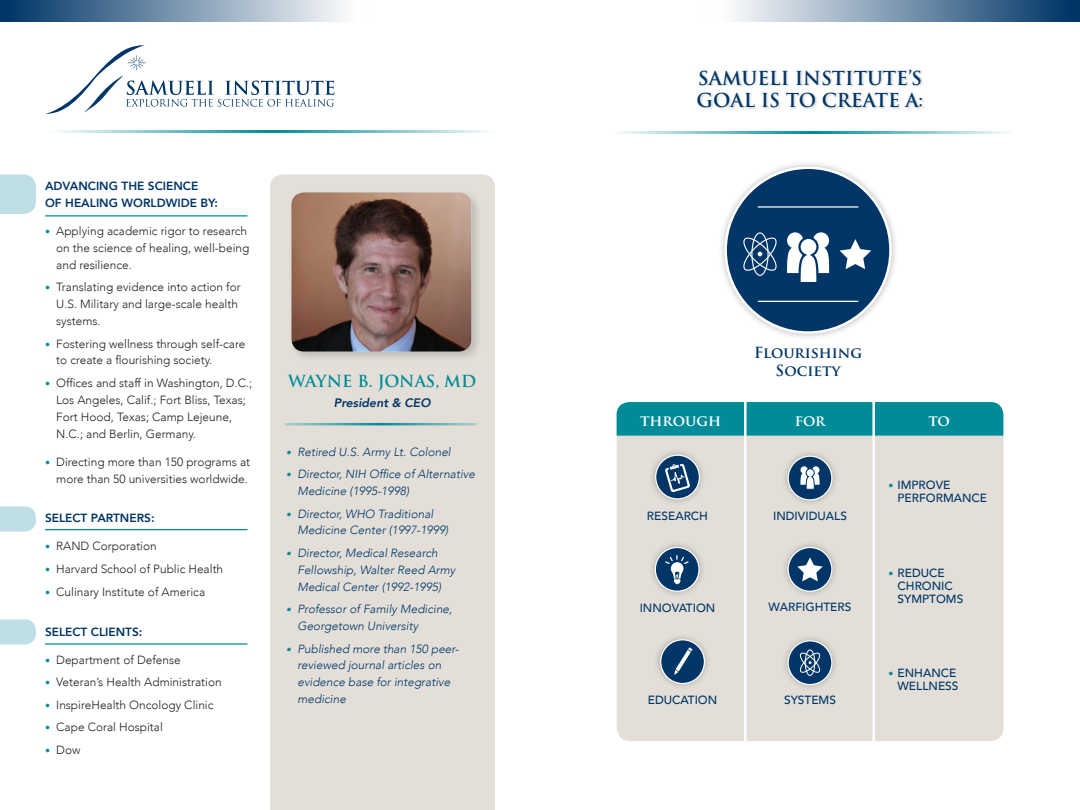
<style>
.page{position:relative;width:1080px;height:810px;background:#fff}
.page>*{position:absolute;margin:0;border:0;box-sizing:border-box;transform-origin:0 0}
.heading{font:700 18.75px/22.5px "Trajan Pro";color:#003667}
.heading-2{font:700 16.25px "Trajan Pro";letter-spacing:-.01em;color:#008b98}
.t1{font:700 15px "Trajan Pro";color:#003667}
.t2{font:700 15px "Trajan Pro";color:#fff}
.text{font:italic 800 12.25px "Avenir";color:#003667}
.t3{font:300 11.88px/16.9px "Avenir";color:#231f20}
.t4{font:italic 300 11.88px/16.9px "Avenir";color:#003667}
.bulleted_list{font:500 11.88px/13px "Avenir";color:#003667}
.bulleted_list-2{font:800 11.88px/16.9px "Avenir";color:#003667}
.s1{font-size:10px;color:#008b98}
</style>
<div class="page">
<svg style="left:0;top:619px;width:36px;height:26px"></svg>
<svg style="left:0;top:506px;width:36px;height:26px"></svg>
<svg style="left:0;top:174px;width:36px;height:40px"></svg>
<div style="left:270px;top:174px;width:225px;height:636px;background:#e3dfd8"></div>
<div style="left:617px;top:436px;width:387px;height:305px;background:#e3dfd8"></div>
<div style="left:617px;top:402px;width:386px;height:34px;background:#008b98"></div>
<div style="left:697px;top:68px;width:229px;height:43px;background:#231f20;opacity:.2"></div>
<div style="left:718px;top:160px;width:180px;height:181px;background:#231f20;opacity:.3"></div>
<div style="left:726px;top:168px;width:164px;height:165px;background:#003667;border-radius:50%"></div>
<div style="left:751px;top:232px;width:18px;height:44px;border:1px solid #fff;border-radius:50%"></div>
<svg style="left:743px;top:234px;width:34px;height:38px"></svg>
<svg style="left:787px;top:232px;width:42px;height:50px"></svg>
<hr style="left:758px;top:206px;width:100px;height:2px;background:#fff">
<hr style="left:758px;top:301px;width:100px;height:1px;background:#fff">
<svg style="left:840px;top:239px;width:31px;height:30px"></svg>
<div style="left:0;top:0;width:376px;height:22px;background:linear-gradient(to right,#003364,#fff)"></div>
<div style="left:654px;top:633px;width:58px;height:58px;background:#231f20;opacity:.3"></div>
<div style="left:661px;top:640px;width:43px;height:44px;background:#003667;border-radius:50%"></div>
<div style="left:660px;top:639px;width:45px;height:45px;border:1px solid #fff;border-radius:50%"></div>
<svg style="left:674px;top:647px;width:19px;height:28px"></svg>
<div style="left:648px;top:540px;width:58px;height:59px;background:#231f20;opacity:.3"></div>
<svg style="left:655px;top:547px;width:44px;height:44px"></svg>
<div style="left:655px;top:547px;width:45px;height:45px;border:1px solid #fff;border-radius:50%"></div>
<svg style="left:664px;top:548px;width:26px;height:36px"></svg>
<div style="left:649px;top:448px;width:58px;height:58px;background:#231f20;opacity:.3"></div>
<div style="left:656px;top:455px;width:43px;height:44px;background:#003667;border-radius:50%"></div>
<div style="left:655px;top:455px;width:45px;height:45px;border:1px solid #fff;border-radius:50%"></div>
<svg style="left:665px;top:464px;width:25px;height:28px"></svg>
<div style="left:781px;top:634px;width:58px;height:58px;background:#231f20;opacity:.3"></div>
<div style="left:788px;top:641px;width:44px;height:44px;background:#003667;border-radius:50%"></div>
<div style="left:788px;top:640px;width:45px;height:45px;border:1px solid #fff;border-radius:50%"></div>
<div style="left:805px;top:649px;width:10px;height:27px;border:1px solid #fff;border-radius:50%"></div>
<svg style="left:799px;top:650px;width:22px;height:24px"></svg>
<div style="left:781px;top:449px;width:58px;height:58px;background:#231f20;opacity:.3"></div>
<div style="left:788px;top:456px;width:44px;height:44px;background:#003667;border-radius:50%"></div>
<div style="left:788px;top:456px;width:45px;height:45px;border:1px solid #fff;border-radius:50%"></div>
<svg style="left:800px;top:466px;width:20px;height:24px"></svg>
<div style="left:781px;top:540px;width:58px;height:59px;background:#231f20;opacity:.3"></div>
<div style="left:788px;top:547px;width:44px;height:44px;background:#003667;border-radius:50%"></div>
<div style="left:788px;top:547px;width:45px;height:45px;border:1px solid #fff;border-radius:50%"></div>
<svg style="left:797px;top:557px;width:26px;height:24px"></svg>
<hr style="left:744px;top:397px;width:3px;height:344px;background:#fff">
<hr style="left:872px;top:397px;width:3px;height:344px;background:#fff">
<hr style="left:608px;top:131px;width:404px;height:3px;background:#008b98">
<div style="left:289px;top:190px;width:194px;height:172px;background:#231f20;opacity:.19"></div>
<img style="left:291px;top:192px;width:180px;height:160px">
<svg style="left:45px;top:45px;width:289px;height:69px"></svg>
<hr style="left:45px;top:130px;width:450px;height:3px;background:#008b98">
<hr style="left:285px;top:423px;width:192px;height:2px;background:#008b98">
<div style="left:700px;top:0;width:380px;height:22px;background:linear-gradient(to right,#fff,#003264)"></div>
<hr style="left:45px;top:215px;width:203px;height:1px;background:#008b98">
<hr style="left:45px;top:529px;width:203px;height:1px;background:#008b98">
<hr style="left:45px;top:643px;width:203px;height:2px;background:#008b98">
<p class="bulleted_list-2" style="left:45px;top:177px;width:175px">ADVANCING THE SCIENCE<br>OF HEALING WORLDWIDE BY:</p>
<p class="t3" style="left:56px;top:223px;width:195px;text-indent:-11px"><span class="s1">•</span> Applying academic rigor to research on the science of healing, well-being and resilience.</p>
<p class="t3" style="left:56px;top:279px;width:186px;text-indent:-11px"><span class="s1">•</span> Translating evidence into action for<br>U.S. Military and large-scale health systems.</p>
<p class="t3" style="left:56px;top:335px;width:191px;text-indent:-11px"><span class="s1">•</span> Fostering wellness through self-care to create a flourishing society.</p>
<p class="t3" style="left:56px;top:374px;width:198px;text-indent:-11px"><span class="s1">•</span> Offices and staff in Washington, D.C.; Los Angeles, Calif.; Fort Bliss, Texas; Fort Hood, Texas; Camp Lejeune, N.C.; and Berlin, Germany.</p>
<p class="t3" style="left:45px;top:453px;width:207px;text-align:right"><span class="s1">•</span> Directing more than 150 programs at more than 50 universities worldwide.</p>
<p class="bulleted_list-2" style="left:45px;top:509px;width:111px">SELECT PARTNERS:</p>
<p class="t3" style="left:45px;top:538px;width:113px"><span class="s1">•</span> RAND Corporation</p>
<p class="t3" style="left:45px;top:560px;width:180px"><span class="s1">•</span> Harvard School of Public Health</p>
<p class="t3" style="left:45px;top:584px;width:162px"><span class="s1">•</span> Culinary Institute of America</p>
<p class="bulleted_list-2" style="left:45px;top:622px;width:99px">SELECT CLIENTS:</p>
<p class="t3" style="left:45px;top:651px;width:137px"><span class="s1">•</span> Department of Defense</p>
<p class="t3" style="left:45px;top:674px;width:178px"><span class="s1">•</span> Veteran’s Health Administration</p>
<p class="t3" style="left:45px;top:696px;width:170px"><span class="s1">•</span> InspireHealth Oncology Clinic</p>
<p class="t3" style="left:45px;top:719px;width:119px"><span class="s1">•</span> Cape Coral Hospital</p>
<p class="t3" style="left:45px;top:741px;width:37px"><span class="s1">•</span> Dow</p>
<p class="heading-2" style="left:288px;top:371px;width:190px">WAYNE B. JONAS, MD</p>
<p class="text" style="left:334px;top:396px;width:98px">President &amp; CEO</p>
<p class="t4" style="left:286px;top:443px;width:166px"><span class="s1">•</span> Retired U.S. Army Lt. Colonel</p>
<p class="t4" style="left:297px;top:466px;width:179px;text-indent:-11px"><span class="s1">•</span> Director, NIH Office of Alternative<br>Medicine (1995-1998)</p>
<p class="t4" style="left:297px;top:505px;width:152px;text-indent:-11px"><span class="s1">•</span> Director, WHO Traditional<br>Medicine Center (1997-1999)</p>
<p class="t4" style="left:297px;top:544px;width:159px;text-indent:-11px"><span class="s1">•</span> Director, Medical Research<br>Fellowship, Walter Reed Army<br>Medical Center (1992-1995)</p>
<p class="t4" style="left:297px;top:601px;width:156px;text-indent:-11px"><span class="s1">•</span> Professor of Family Medicine,<br>Georgetown University</p>
<p class="t4" style="left:297px;top:640px;width:163px;text-indent:-11px"><span class="s1">•</span> Published more than 150 peer&shy;reviewed journal articles on evidence base for integrative medicine</p>
<p class="heading" style="left:697px;top:67px;width:228px">SAMUELI INSTITUTE’S<br>GOAL IS TO CREATE A:</p>
<p class="t1" style="left:754px;top:343px;width:110px">Flourishing</p>
<p class="t1" style="left:776px;top:361px;width:66px">Society</p>
<p class="t2" style="left:640px;top:411px;width:83px">through</p>
<p class="t2" style="left:795px;top:411px;width:32px">for</p>
<p class="t2" style="left:928px;top:411px;width:23px">to</p>
<p class="bulleted_list" style="left:898px;top:477px;width:91px;text-indent:-9px"><span class="s1">•</span> IMPROVE<br>PERFORMANCE</p>
<p class="bulleted_list" style="left:647px;top:508px;width:63px">RESEARCH</p>
<p class="bulleted_list" style="left:773px;top:508px;width:75px">INDIVIDUALS</p>
<p class="bulleted_list" style="left:640px;top:601px;width:77px">INNOVATION</p>
<p class="bulleted_list" style="left:769px;top:600px;width:84px">WARFIGHTERS</p>
<p class="bulleted_list" style="left:898px;top:565px;width:67px;text-indent:-9px"><span class="s1">•</span> REDUCE<br>CHRONIC<br>SYMPTOMS</p>
<p class="bulleted_list" style="left:889px;top:666px;width:71px;text-align:right"><span class="s1">•</span> ENHANCE<br>WELLNESS</p>
<p class="bulleted_list" style="left:648px;top:693px;width:71px">EDUCATION</p>
<p class="bulleted_list" style="left:784px;top:693px;width:53px">SYSTEMS</p>
</div>
